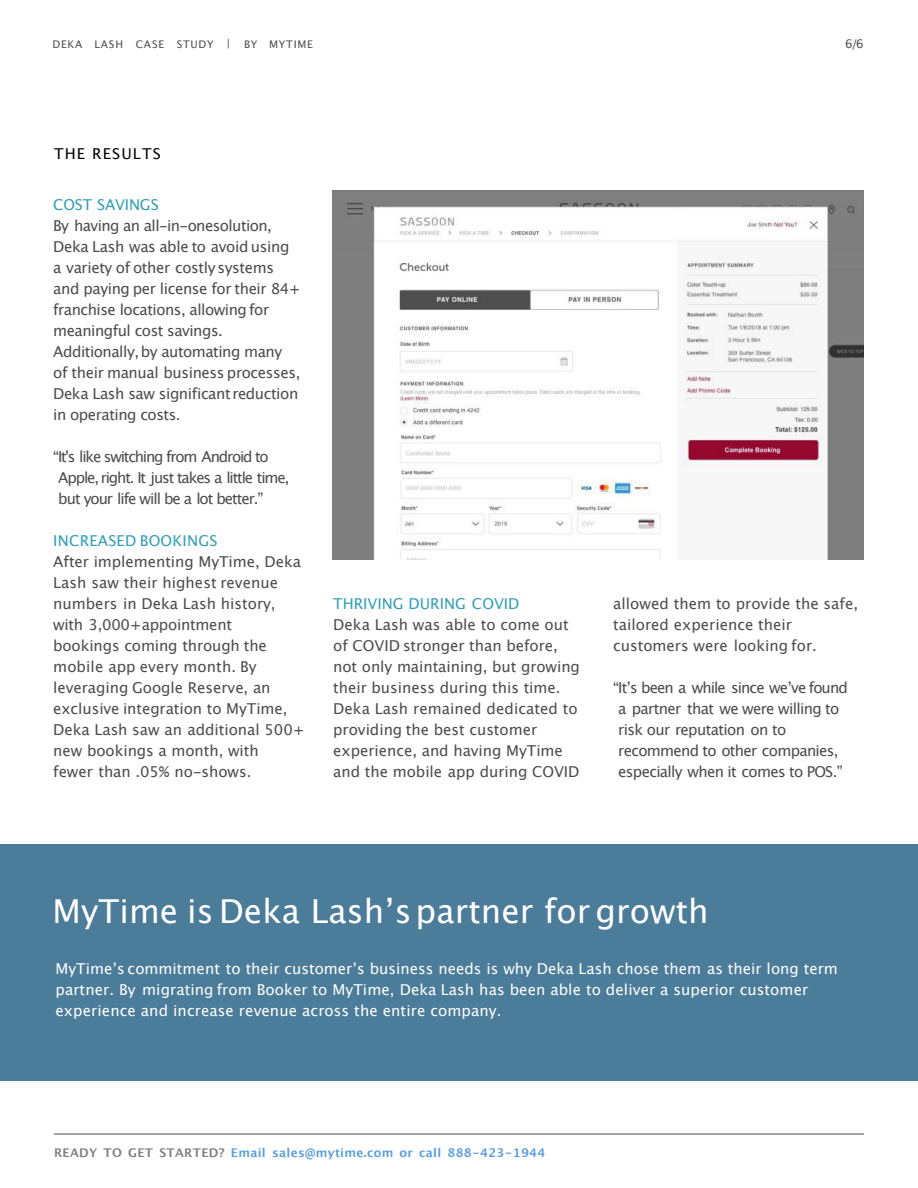
<style>
.page{position:relative;width:918px;height:1188px;background:#fff}
.page>*{position:absolute;margin:0;border:0;box-sizing:border-box;transform-origin:0 0}
.t1{font:33px "Lucida Grande";letter-spacing:.005em;color:#fff}
.t2{font:15px/21px "Lucida Grande";letter-spacing:-.01em;color:#4c4c4c}
.t3{font:15px/21px "Lucida Grande";letter-spacing:-.03em;color:#4c4c4c}
.t4{font:15px/21px "Lucida Grande";letter-spacing:.005em;color:#fff}
.t5{font:15px/21px "Lucida Grande";letter-spacing:-.045em;color:#4c4c4c}
.t6{font:15px/21px "Lucida Grande";letter-spacing:-.075em;color:#4c4c4c}
.t7{font:15px "Lucida Grande";color:#309fb5}
.t8{font:15px "Lucida Grande";letter-spacing:.08em;color:#000}
.t9{font:700 12px "Lucida Grande";letter-spacing:.025em;color:#569ddf}
.t10{font:12px "Lucida Grande";color:#4c4c4c}
.t11{font:10.5px "Lucida Grande";letter-spacing:.075em;color:#4c4c4c}
.s1{color:#808080}
</style>
<div class="page">
<hr style="left:54px;top:1134px;width:810px;height:1px;background:#4c4c4c">
<div style="left:0;top:845px;width:917px;height:236px;background:#4b7c99"></div>
<img style="left:332px;top:190px;width:531px;height:369px">
<p class="t11" style="left:53px;top:38px;width:179px">DEKA LASH CASE STUDY |</p>
<p class="t11" style="left:244px;top:38px;width:70px">BY MYTIME</p>
<p class="t10" style="left:845px;top:37px;width:20px">6/6</p>
<p class="t8" style="left:54px;top:145px;width:108px">THE RESULTS</p>
<p class="t7" style="left:53px;top:196px;width:107px">COST SAVINGS</p>
<p class="t3" style="left:53px;top:215px;width:249px">By having an all-in-onesolution,<br>Deka Lash was able to avoid using a variety of other costly systems and paying per license for their 84+ franchise locations, allowing for meaningful cost savings.<br>Additionally,by automating many<br>of their manual business processes,<br>Deka Lash saw significant reduction in operating costs.</p>
<p class="t6" style="left:58px;top:446px;width:233px;text-indent:-5px">“It's like switching from Android to<br>Apple, right. It just takes a little time, but your life will be a lot better.”</p>
<p class="t7" style="left:53px;top:532px;width:166px">INCREASED BOOKINGS</p>
<p class="t2" style="left:53px;top:551px;width:253px">After implementing MyTime, Deka<br>Lash saw their highest revenue numbers in Deka Lash history, with 3,000+appointment<br>bookings coming through the mobile app every month. By leveraging Google Reserve, an exclusive integration to MyTime,<br>Deka Lash saw an additional 500+ new bookings a month, with<br>fewer than .05% no-shows.</p>
<p class="t7" style="left:333px;top:595px;width:188px">THRIVING DURING COVID</p>
<p class="t2" style="left:333px;top:614px;width:248px">Deka Lash was able to come out of COVID stronger than before, not only maintaining, but growing their business during this time.<br>Deka Lash remained dedicated to providing the best customer experience, and having MyTime and the mobile app during COVID</p>
<p class="t2" style="left:613px;top:593px;width:247px">allowed them to provide the safe, tailored experience their customers were looking for.</p>
<p class="t5" style="left:618px;top:677px;width:231px;text-indent:-5px">“Itʼs been a while since weʼve found a partner that we were willing to risk our reputation on to recommend to other companies, especially when it comes to POS.”</p>
<h1 class="t1" style="left:52px;top:893px;width:658px">MyTime is Deka Lashʼspartner for growth</h1>
<p class="t4" style="left:56px;top:959px;width:784px">MyTimeʼs commitment to their customerʼs business needs is why Deka Lash chose them as their long term partner. By migrating from Booker to MyTime, Deka Lash has been able to deliver a superior customer experience and increase revenue across the entire company.</p>
<p class="t9" style="left:54px;top:1143px;width:493px"><span class="s1">READY TO GET STARTED?</span> Email sales@mytime.com or call 888-423-1944</p>
</div>
